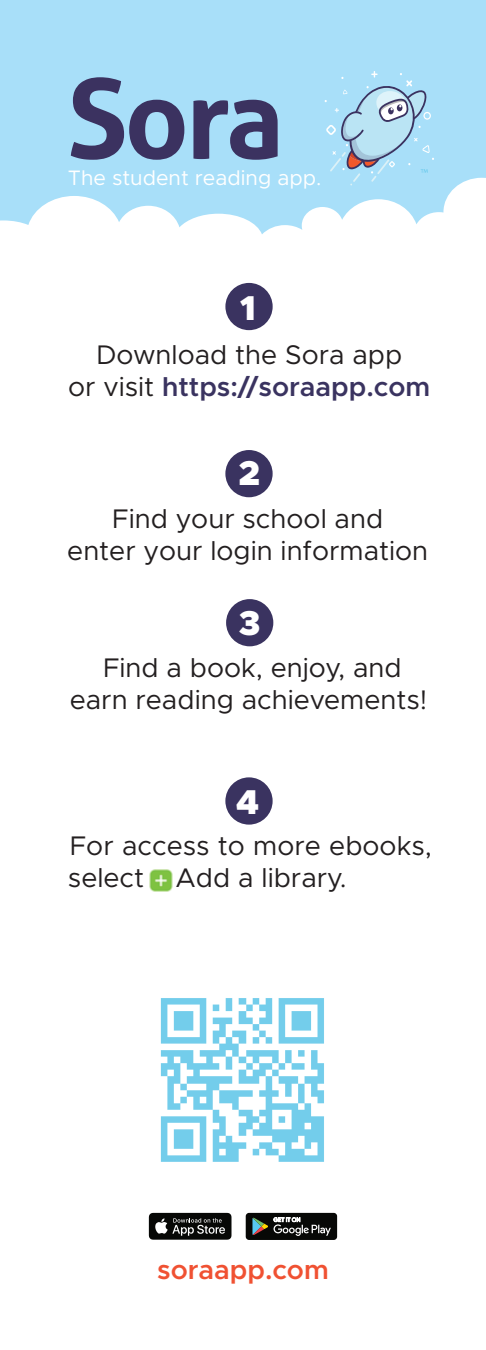
<style>
.page{position:relative;width:486px;height:1350px;background:#fff}
.page>*{position:absolute;margin:0;border:0;box-sizing:border-box;transform-origin:0 0}
.t1{font:900 34.5px "Metropolis";color:#fff}
.t2{font:27px/32.4px "Metropolis";color:#231f20;text-align:center}
.t3{font:600 27px "Metropolis";color:#f05132}
.t4{font:21px "Metropolis";color:#fff}
.s1{font-weight:600;color:#3a3360}
</style>
<div class="page">
<svg style="left:149px;top:1213px;width:83px;height:27px;background:#343433"></svg>
<div style="left:246px;top:1213px;width:91px;height:27px;background:#070806;border-radius:3px"></div>
<svg style="left:274px;top:1217px;width:57px;height:19px"></svg>
<svg style="left:252px;top:1218px;width:16px;height:17px"></svg>
<div style="left:226px;top:599px;width:47px;height:47px;background:#3a3360;border-radius:50%"></div>
<div style="left:225px;top:777px;width:48px;height:48px;background:#3a3360;border-radius:50%"></div>
<div style="left:0;top:0;width:486px;height:315px;background:#a8dff9"></div>
<svg style="left:71px;top:77px;width:207px;height:83px"></svg>
<svg style="left:0;top:178px;width:486px;height:320px"></svg>
<div style="left:225px;top:283px;width:48px;height:47px;background:#3a3360;border-radius:50%"></div>
<div style="left:225px;top:450px;width:48px;height:47px;background:#3a3360;border-radius:50%"></div>
<svg style="left:325px;top:71px;width:109px;height:114px"></svg>
<img style="left:149px;top:869px;width:24px;height:23px">
<img style="left:160px;top:998px;width:164px;height:164px">
<p class="t4" style="left:68px;top:165px;width:255px">The student reading app.</p>
<p class="t1" style="left:240px;top:286px;width:17px">1</p>
<p class="t2" style="left:68px;top:338px;width:364px">Download the Sora app<br>or visit <span class="s1">https://soraapp.com</span></p>
<p class="t1" style="left:238px;top:451px;width:23px">2</p>
<p class="t2" style="left:67px;top:502px;width:363px">Find your school and<br>enter your login information</p>
<p class="t1" style="left:239px;top:601px;width:23px">3</p>
<p class="t2" style="left:70px;top:651px;width:359px">Find a book, enjoy, and earn reading achievements!</p>
<p class="t1" style="left:236px;top:780px;width:25px">4</p>
<p class="t2" style="left:68px;top:829px;width:365px;text-align:left">For access to more ebooks, select Add a library.</p>
<p class="t3" style="left:157px;top:1253px;width:173px">soraapp.com</p>
</div>
